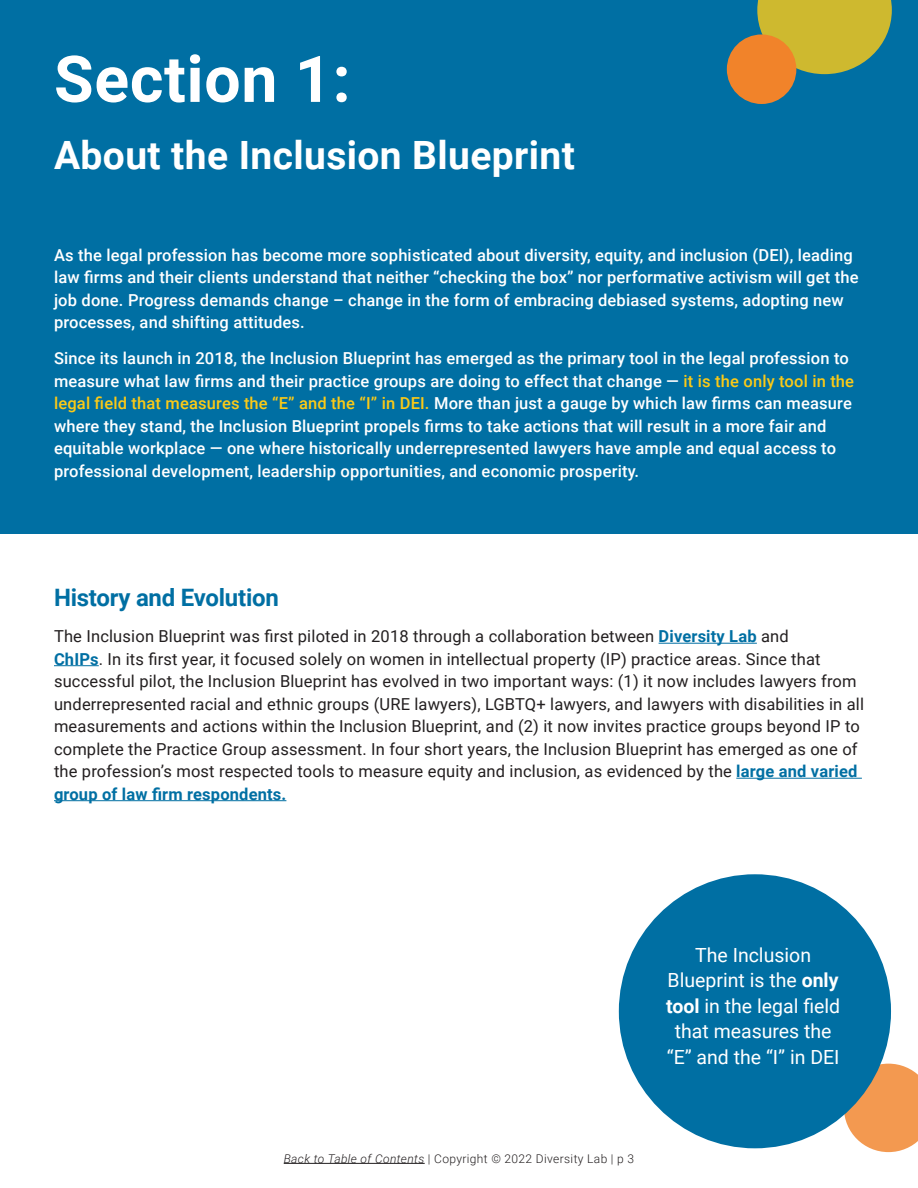
<style>
.page{position:relative;width:918px;height:1188px;background:#fff}
.page>*{position:absolute;margin:0;border:0;box-sizing:border-box;transform-origin:0 0}
.t1{font:700 64.5px "Roboto";letter-spacing:.01em;color:#fff}
.t2{font:700 39px "Roboto";letter-spacing:.01em;color:#fff}
.t3{font:700 24px "Roboto";letter-spacing:-.01em;color:#006fa3}
.t4{font:19.5px/25.5px "Roboto";color:#fff;text-align:center}
.t5{font:500 16.5px/22.5px "Roboto";letter-spacing:.01em;color:#fff}
.t6{font:16.5px/22.5px "Roboto";letter-spacing:.01em;color:#231f20}
.t7{font:300 12px "Roboto";letter-spacing:.03em;color:#231f20}
.s1{color:#fcca16}
.s2{font-weight:700;color:#006fa3}
.s3{font-weight:700}
.s4{font-style:italic}
</style>
<div class="page">
<hr style="left:284px;top:1163px;width:141px;height:1px;background:#231f20">
<div style="left:0;top:0;width:918px;height:534px;background:#006fa3"></div>
<hr style="left:659px;top:643px;width:98px;height:1px;background:#006fa3">
<hr style="left:54px;top:665px;width:45px;height:1px;background:#006fa3">
<hr style="left:736px;top:778px;width:126px;height:1px;background:#006fa3">
<hr style="left:54px;top:800px;width:232px;height:1px;background:#006fa3">
<svg style="left:757px;top:0;width:135px;height:74px;background:#b5b03c"></svg>
<div style="left:727px;top:34px;width:69px;height:70px;background:#f1832a;border-radius:50%"></div>
<svg style="left:844px;top:1064px;width:74px;height:88px;background:#f3a463"></svg>
<div style="left:619px;top:874px;width:272px;height:274px;background:#006fa3;border-radius:50%"></div>
<p class="t1" style="left:54px;top:34px;width:298px">Section 1:</p>
<p class="t2" style="left:54px;top:128px;width:523px">About the Inclusion Blueprint</p>
<p class="t5" style="left:54px;top:243px;width:806px">As the legal profession has become more sophisticated about diversity, equity, and inclusion (DEI), leading law firms and their clients understand that neither “checking the box” nor performative activism will get the job done. Progress demands change – change in the form of embracing debiased systems, adopting new processes, and shifting attitudes.</p>
<p class="t5" style="left:54px;top:347px;width:802px">Since its launch in 2018, the Inclusion Blueprint has emerged as the primary tool in the legal profession to measure what law firms and their practice groups are doing to effect that change — <span class="s1">it is the only tool in the legal field that measures the “E” and the “I” in DEI.</span> More than just a gauge by which law firms can measure where they stand, the Inclusion Blueprint propels firms to take actions that will result in a more fair and equitable workplace — one where historically underrepresented lawyers have ample and equal access to professional development, leadership opportunities, and economic prosperity.</p>
<p class="t3" style="left:54px;top:581px;width:226px">History and Evolution</p>
<p class="t6" style="left:54px;top:624px;width:812px">The Inclusion Blueprint was first piloted in 2018 through a collaboration between <span class="s2">Diversity Lab</span> and<br><span class="s2">ChIPs</span>. In its first year, it focused solely on women in intellectual property (IP) practice areas. Since that successful pilot, the Inclusion Blueprint has evolved in two important ways: (1) it now includes lawyers from underrepresented racial and ethnic groups (URE lawyers), LGBTQ+ lawyers, and lawyers with disabilities in all measurements and actions within the Inclusion Blueprint, and (2) it now invites practice groups beyond IP to complete the Practice Group assessment. In four short years, the Inclusion Blueprint has emerged as one of the profession’s most respected tools to measure equity and inclusion, as evidenced by the <span class="s2">large and varied group of law firm respondents.</span></p>
<p class="t4" style="left:666px;top:942px;width:176px">The Inclusion<br>Blueprint is the <span class="s3">only tool</span> in the legal field that measures the</p>
<p class="t4" style="left:667px;top:1044px;width:174px">“E” and the “I” in DEI</p>
<p class="t7" style="left:284px;top:1150px;width:352px"><span class="s4">Back to Table of Contents</span> | Copyright © 2022 Diversity Lab | p 3</p>
</div>
